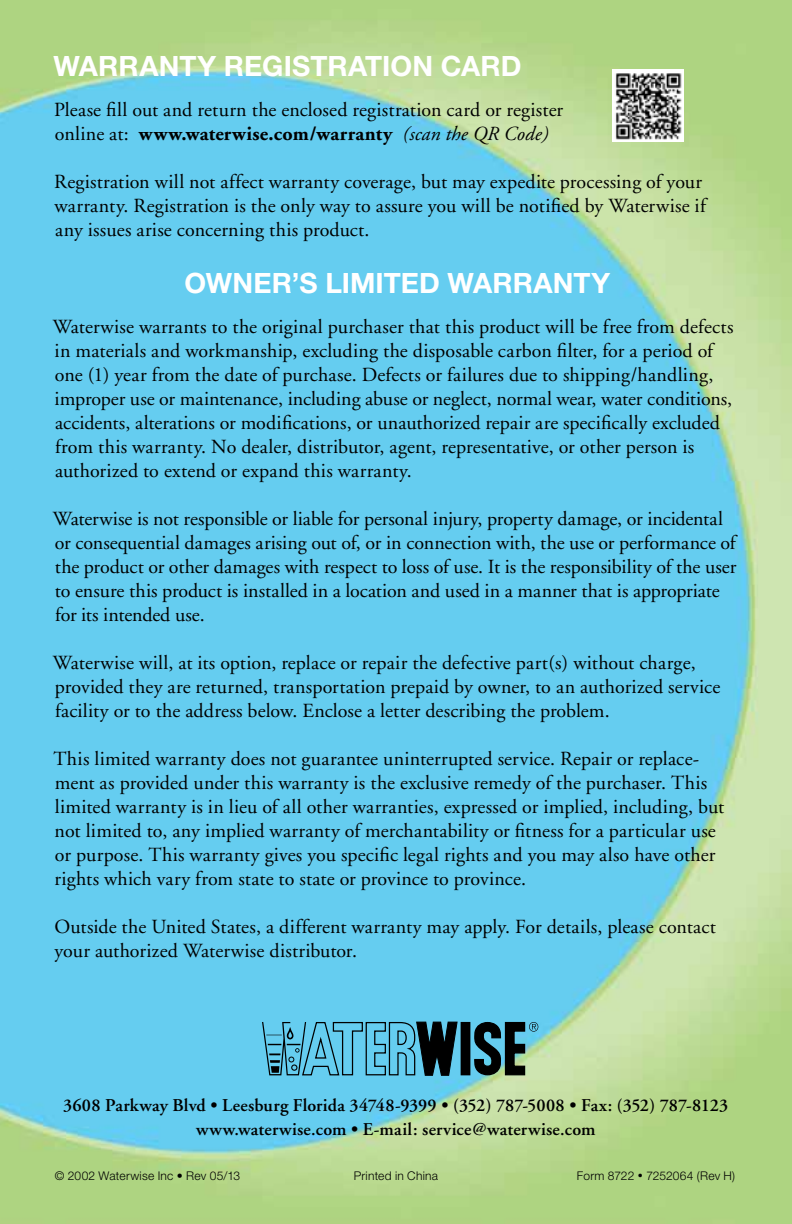
<style>
.page{position:relative;width:792px;height:1224px;background:#fff}
.page>*{position:absolute;margin:0;border:0;box-sizing:border-box;transform-origin:0 0}
.t1{font:700 28px "Helvetica Neue";color:#fff}
.t2{font:20px/24px "Adobe Garamond";letter-spacing:.005em;color:#000}
.t3{font:600 18px/24px "Adobe Garamond";letter-spacing:.01em;color:#000;text-align:center}
.t4{font:300 12px "Helvetica Neue";letter-spacing:.02em;color:#000}
.s1{font-weight:700}
.s2{font-style:italic}
.s3{font-size:10px}
</style>
<div class="page">
<img style="left:0;top:0;width:792px;height:1224px">
<div style="left:461px;top:1023px;width:9px;height:52px;background:#000"></div>
<svg style="left:262px;top:1021px;width:196px;height:55px;background:#4791aa"></svg>
<svg style="left:474px;top:1021px;width:64px;height:55px;background:#416869"></svg>
<img style="left:612px;top:69px;width:72px;height:72px">
<h1 class="t1" style="left:53px;top:49px;width:470px">WARRANTY REGISTRATION CARD</h1>
<p class="t2" style="left:54px;top:98px;width:510px">Please fill out and return the enclosed registration card or register online at: <span class="s1">www.waterwise.com/warranty</span> <span class="s2">(scan the QR Code)</span></p>
<p class="t2" style="left:54px;top:170px;width:653px">Registration will not affect warranty coverage, but may expedite processing of your warranty. Registration is the only way to assure you will be notified by Waterwise if any issues arise concerning this product.</p>
<h1 class="t1" style="left:185px;top:266px;width:427px">OWNER’S LIMITED WARRANTY</h1>
<p class="t2" style="left:53px;top:316px;width:682px">Waterwise warrants to the original purchaser that this product will be free from defects in materials and workmanship, excluding the disposable carbon filter, for a period of one (1) year from the date of purchase. Defects or failures due to shipping/handling, improper use or maintenance, including abuse or neglect, normal wear, water conditions, accidents, alterations or modifications, or unauthorized repair are specifically excluded from this warranty. No dealer, distributor, agent, representative, or other person is authorized to extend or expand this warranty.</p>
<p class="t2" style="left:53px;top:508px;width:685px">Waterwise is not responsible or liable for personal injury, property damage, or incidental or consequential damages arising out of, or in connection with, the use or performance of the product or other damages with respect to loss of use. It is the responsibility of the user to ensure this product is installed in a location and used in a manner that is appropriate for its intended use.</p>
<p class="t2" style="left:53px;top:652px;width:669px">Waterwise will, at its option, replace or repair the defective part(s) without charge, provided they are returned, transportation prepaid by owner, to an authorized service facility or to the address below. Enclose a letter describing the problem.</p>
<p class="t2" style="left:53px;top:748px;width:672px">This limited warranty does not guarantee uninterrupted service. Repair or replace&shy;ment as provided under this warranty is the exclusive remedy of the purchaser. This limited warranty is in lieu of all other warranties, expressed or implied, including, but not limited to, any implied warranty of merchantability or fitness for a particular use or purpose. This warranty gives you specific legal rights and you may also have other rights which vary from state to state or province to province.</p>
<p class="t2" style="left:54px;top:916px;width:663px">Outside the United States, a different warranty may apply. For details, please contact your authorized Waterwise distributor.</p>
<p class="t3" style="left:63px;top:1094px;width:667px">3608 Parkway Blvd • Leesburg Florida 34748-9399 • (352) 787-5008 • Fax: (352) 787-8123 www.waterwise.com • E-mail: service@waterwise.com</p>
<p class="t4" style="left:55px;top:1168px;width:187px">© 2002 Waterwise Inc • Rev 05/13</p>
<p class="t4" style="left:354px;top:1168px;width:86px">Printed in China</p>
<p class="t4" style="left:577px;top:1168px;width:160px">Form 8722 <span class="s3">•</span> 7252064 (Rev H)</p>
</div>
